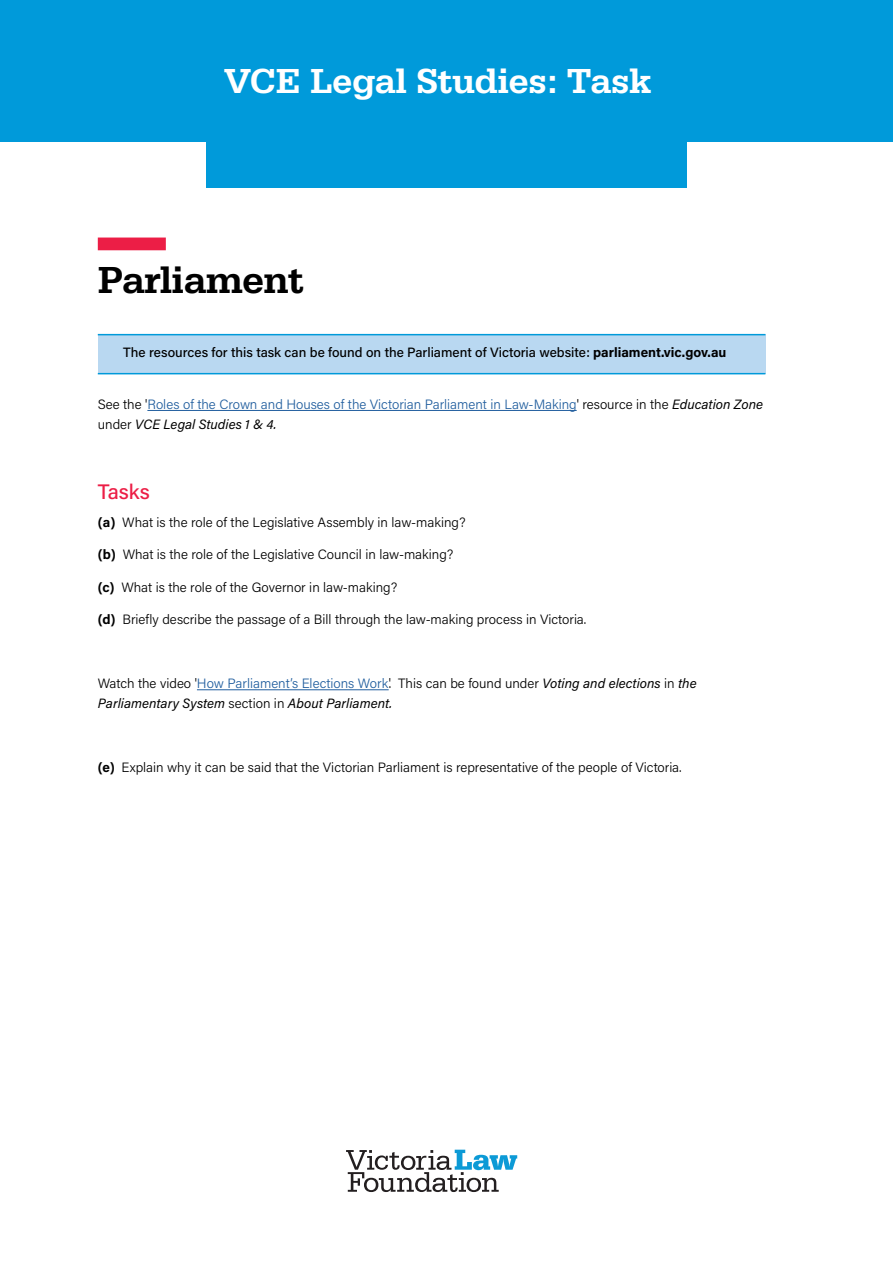
<style>
.page{position:relative;width:893px;height:1263px;background:#fff}
.page>*{position:absolute;margin:0;border:0;box-sizing:border-box;transform-origin:0 0}
.t1{font:500 39px "Serifa";letter-spacing:-.005em;color:#000}
.t2{font:500 36px "Serifa";color:#fff}
.t3{font:500 21px "Acumin Pro";letter-spacing:-.005em;color:#ec1e46}
.t4{font:300 13.5px "Acumin Pro";color:#000}
.t5{font:italic 13.5px/19.5px "Acumin Pro";color:#000}
.t6{font:300 13.5px/19.5px "Acumin Pro";color:#215e9e}
.t7{font:500 13.5px "Acumin Pro";color:#000}
.s1{font-weight:700}
.s2{color:#000}
.s3{font-weight:400;font-style:italic;color:#000}
.s4{font-weight:300;font-style:normal}
.s5{font-weight:300;font-style:normal;color:#215e9e}
</style>
<div class="page">
<div style="left:98px;top:238px;width:68px;height:12px;background:#ec1e46"></div>
<div style="left:98px;top:335px;width:667px;height:39px;background:#b9d8f1"></div>
<hr style="left:98px;top:373px;width:667px;height:1px;background:#009ada">
<hr style="left:98px;top:334px;width:667px;height:1px;background:#009ada">
<hr style="left:147px;top:410px;width:430px;height:1px;background:#215e9e">
<hr style="left:197px;top:689px;width:192px;height:1px;background:#215e9e">
<div style="left:0;top:0;width:893px;height:141px;background:#009ada"></div>
<div style="left:206px;top:110px;width:481px;height:78px;background:#009ada"></div>
<svg style="left:346px;top:1150px;width:171px;height:42px"></svg>
<h2 class="t2" style="left:224px;top:60px;width:429px">VCE Legal Studies: Task</h2>
<h1 class="t1" style="left:98px;top:257px;width:207px">Parliament</h1>
<p class="t7" style="left:123px;top:343px;width:605px">The resources for this task can be found on the Parliament of Victoria website: <span class="s1">parliament.vic.gov.au</span></p>
<p class="t6" style="left:98px;top:394px;width:667px"><span class="s2">See the '</span>Roles of the Crown and Houses of the Victorian Parliament in Law-Making<span class="s2">' resource in the</span> <span class="s3">Education Zone </span><span class="s2">under</span> <span class="s3">VCE Legal Studies 1 &amp; 4.</span></p>
<h3 class="t3" style="left:98px;top:477px;width:54px">Tasks</h3>
<p class="t4" style="left:98px;top:513px;width:369px"><span class="s1">(a)</span> What is the role of the Legislative Assembly in law-making?</p>
<p class="t4" style="left:98px;top:545px;width:357px"><span class="s1">(b)</span> What is the role of the Legislative Council in law-making?</p>
<p class="t4" style="left:98px;top:578px;width:301px"><span class="s1">(c)</span> What is the role of the Governor in law-making?</p>
<p class="t4" style="left:98px;top:610px;width:490px"><span class="s1">(d)</span> Briefly describe the passage of a Bill through the law-making process in Victoria.</p>
<p class="t5" style="left:98px;top:673px;width:600px"><span class="s4">Watch the video '</span><span class="s5">How Parliament’s Elections Work</span><span class="s4">'. This can be found under</span> Voting and elections <span class="s4">in</span> the<br>Parliamentary System <span class="s4">section in</span> About Parliament.</p>
<p class="t4" style="left:98px;top:758px;width:585px"><span class="s1">(e)</span> Explain why it can be said that the Victorian Parliament is representative of the people of Victoria.</p>
</div>
